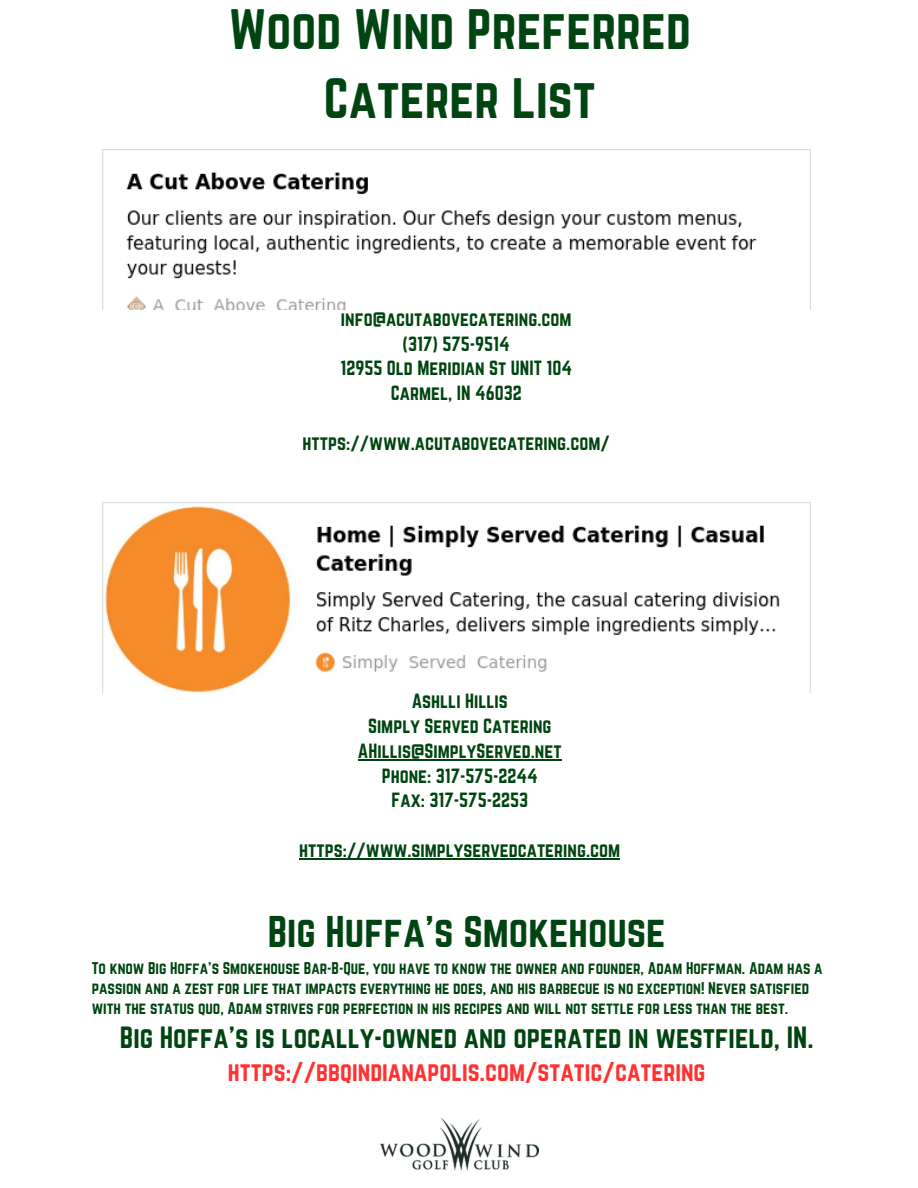
<style>
.page{position:relative;width:918px;height:1188px;background:#fff}
.page>*{position:absolute;margin:0;border:0;box-sizing:border-box;transform-origin:0 0}
.t1{font:49.8px/68.7px "Norwester";color:#004511;text-align:center}
.t2{font:38.85px "Norwester";color:#004511}
.t3{font:26.85px "Norwester";color:#004511}
.t4{font:23.85px "Norwester";color:#ff3131}
.t5{font:18px/24.8px "Norwester";color:#004511;text-align:center}
.t6{font:14.85px/20.2px "Norwester";color:#004511}
</style>
<div class="page">
<img style="left:381px;top:1118px;width:157px;height:52px">
<img style="left:102px;top:149px;width:709px;height:161px">
<img style="left:102px;top:502px;width:709px;height:190px">
<hr style="left:358px;top:759px;width:204px;height:1px;background:#004511">
<hr style="left:299px;top:858px;width:321px;height:1px;background:#004511">
<h2 class="t1" style="left:229px;top:-5px;width:464px">Wood Wind Preferred<br>Caterer List</h2>
<h2 class="t5" style="left:340px;top:306px;width:233px">info@acutabovecatering.com (317) 575-9514<br>12955 Old Meridian St UNIT 104<br>Carmel, IN 46032</h2>
<p class="t5" style="left:303px;top:430px;width:309px">https://www.acutabovecatering.com/</p>
<h2 class="t5" style="left:358px;top:689px;width:205px">Ashlli Hillis<br>Simply Served Catering<br>AHillis@SimplyServed.net<br>Phone: 317-575-2244<br>Fax: 317-575-2253</h2>
<h2 class="t5" style="left:299px;top:837px;width:322px">https://www.simplyservedcatering.com</h2>
<p class="t2" style="left:268px;top:908px;width:399px">Big Huffa’s Smokehouse</p>
<p class="t6" style="left:92px;top:958px;width:732px">To know Big Hoffa’s Smokehouse Bar-B-Que, you have to know the owner and founder, Adam Hoffman. Adam has a passion and a zest for life that impacts everything he does, and his barbecue is no exception! Never satisfied with the status quo, Adam strives for perfection in his recipes and will not settle for less than the best.</p>
<p class="t3" style="left:120px;top:1021px;width:695px">Big Hoffa's is locally-owned and operated in westfield, IN.</p>
<p class="t4" style="left:228px;top:1057px;width:479px">https://bbqindianapolis.com/static/catering</p>
</div>
